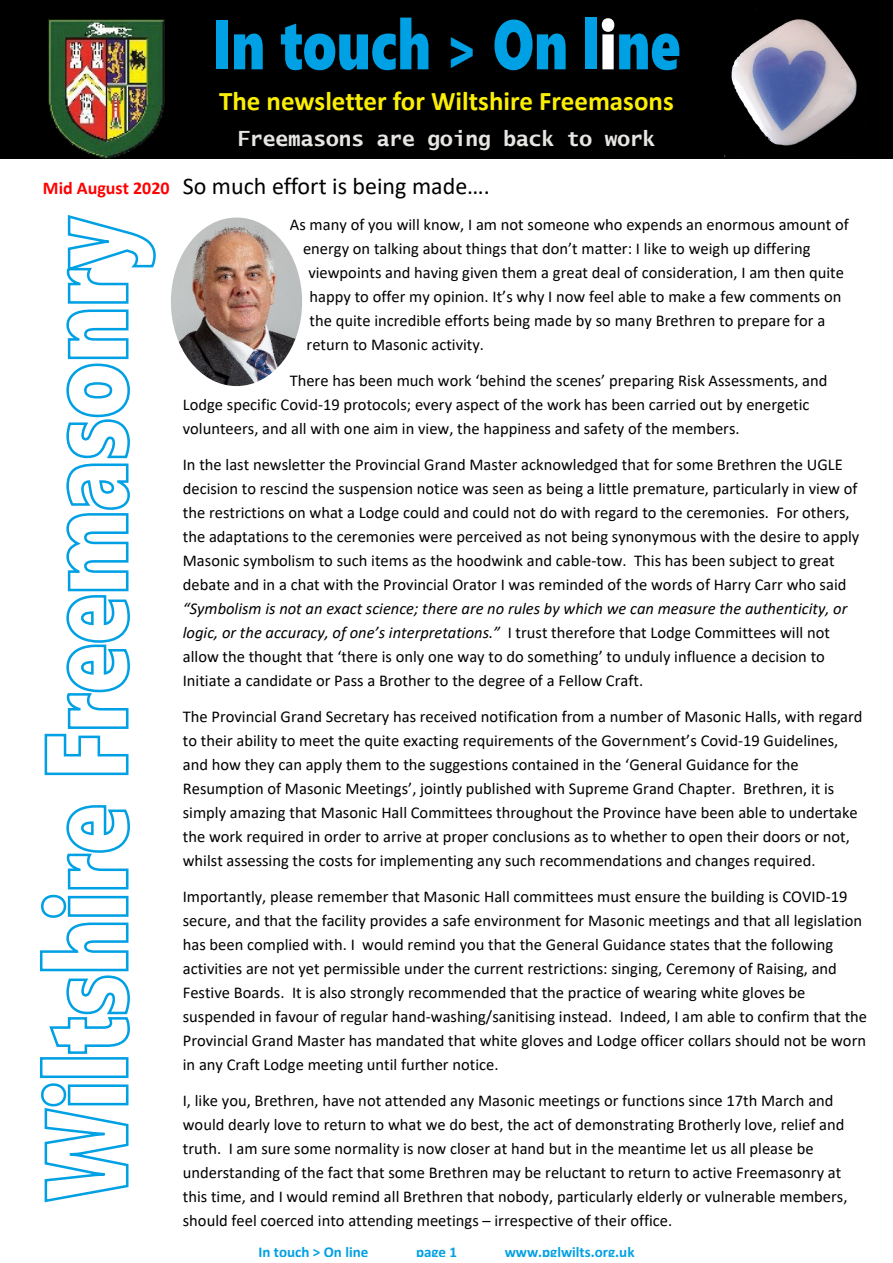
<style>
.page{position:relative;width:893px;height:1263px;background:#fff}
.page>*{position:absolute;margin:0;border:0;box-sizing:border-box;transform-origin:0 0}
.t1{font:69.9px "Segoe UI Black";color:#00a0e4;scale:.77 1}
.t2{font:700 27px "Calibri";color:#faee06}
.t3{font:24px "Calibri";color:#000}
.t4{font:700 21px "Lucida Sans Typewriter";color:#e7e6e3}
.t5{font:700 18px "Calibri";color:#f00}
.t6{font:16.5px/24px "Calibri";color:#000}
.t7{font:700 15px "Calibri";color:#00a0e4}
.s1{font-size:58.35px}
.s2{color:#fff}
.s3{font-style:italic}
</style>
<div class="page">
<div style="left:0;top:0;width:893px;height:159px;background:#000"></div>
<svg style="left:41px;top:1083px;width:88px;height:120px"></svg>
<div style="left:40px;top:1057px;width:88px;height:21px;border:3px solid #00a0e4"></div>
<svg style="left:39px;top:805px;width:91px;height:249px"></svg>
<svg style="left:44px;top:215px;width:112px;height:561px"></svg>
<img style="left:48px;top:19px;width:117px;height:140px">
<img style="left:751px;top:19px;width:48px;height:26px">
<img style="left:171px;top:218px;width:131px;height:168px;border-radius:50%">
<p class="t5" style="left:43px;top:180px;width:128px">Mid August 2020</p>
<h1 class="t1" style="left:212px;top:18px;width:609px">In touch <span class="s1">&gt;</span> On l<span class="s2">i</span>ne</h1>
<h2 class="t2" style="left:219px;top:89px;width:456px">The newsletter for Wiltshire Freemasons</h2>
<p class="t4" style="left:238px;top:129px;width:419px">Freemasons are going back to work</p>
<h3 class="t3" style="left:183px;top:176px;width:309px">So much effort is being made….</h3>
<p class="t6" style="left:290px;top:213px;width:560px">As many of you will know, I am not someone who expends an enormous amount of</p>
<p class="t6" style="left:303px;top:237px;width:509px">energy on talking about things that don’t matter: I like to weigh up differing</p>
<p class="t6" style="left:308px;top:261px;width:537px">viewpoints and having given them a great deal of consideration, I am then quite</p>
<p class="t6" style="left:310px;top:285px;width:533px">happy to offer my opinion. It’s why I now feel able to make a few comments on</p>
<p class="t6" style="left:310px;top:309px;width:517px">the quite incredible efforts being made by so many Brethren to prepare for a</p>
<p class="t6" style="left:307px;top:333px;width:179px">return to Masonic activity.</p>
<p class="t6" style="left:183px;top:369px;width:646px;text-indent:107px">There has been much work ‘behind the scenes’ preparing Risk Assessments, and<br>Lodge specific Covid-19 protocols; every aspect of the work has been carried out by energetic volunteers, and all with one aim in view, the happiness and safety of the members.</p>
<p class="t6" style="left:183px;top:453px;width:678px">In the last newsletter the Provincial Grand Master acknowledged that for some Brethren the UGLE decision to rescind the suspension notice was seen as being a little premature, particularly in view of the restrictions on what a Lodge could and could not do with regard to the ceremonies. For others, the adaptations to the ceremonies were perceived as not being synonymous with the desire to apply Masonic symbolism to such items as the hoodwink and cable-tow. This has been subject to great debate and in a chat with the Provincial Orator I was reminded of the words of Harry Carr who said</p>
<p class="t6" style="left:183px;top:597px;width:666px"><span class="s3">“Symbolism is not an exact science; there are no rules by which we can measure the authenticity, or logic, or the accuracy, of one’s interpretations.”</span> I trust therefore that Lodge Committees will not allow the thought that ‘there is only one way to do something’ to unduly influence a decision to Initiate a candidate or Pass a Brother to the degree of a Fellow Craft.</p>
<p class="t6" style="left:183px;top:705px;width:681px">The Provincial Grand Secretary has received notification from a number of Masonic Halls, with regard to their ability to meet the quite exacting requirements of the Government’s Covid-19 Guidelines, and how they can apply them to the suggestions contained in the ‘General Guidance for the Resumption of Masonic Meetings’, jointly published with Supreme Grand Chapter. Brethren, it is simply amazing that Masonic Hall Committees throughout the Province have been able to undertake the work required in order to arrive at proper conclusions as to whether to open their doors or not, whilst assessing the costs for implementing any such recommendations and changes required.</p>
<p class="t6" style="left:183px;top:885px;width:686px">Importantly, please remember that Masonic Hall committees must ensure the building is COVID-19 secure, and that the facility provides a safe environment for Masonic meetings and that all legislation has been complied with. I would remind you that the General Guidance states that the following activities are not yet permissible under the current restrictions: singing, Ceremony of Raising, and Festive Boards. It is also strongly recommended that the practice of wearing white gloves be suspended in favour of regular hand-washing/sanitising instead. Indeed, I am able to confirm that the Provincial Grand Master has mandated that white gloves and Lodge officer collars should not be worn in any Craft Lodge meeting until further notice.</p>
<p class="t6" style="left:183px;top:1089px;width:666px">I, like you, Brethren, have not attended any Masonic meetings or functions since 17th March and would dearly love to return to what we do best, the act of demonstrating Brotherly love, relief and truth. I am sure some normality is now closer at hand but in the meantime let us all please be understanding of the fact that some Brethren may be reluctant to return to active Freemasonry at this time, and I would remind all Brethren that nobody, particularly elderly or vulnerable members, should feel coerced into attending meetings – irrespective of their office.</p>
<p class="t7" style="left:258px;top:1245px;width:111px">In touch &gt; On line</p>
<p class="t7" style="left:416px;top:1245px;width:43px">page 1</p>
<p class="t7" style="left:505px;top:1245px;width:131px">www.pglwilts.org.uk</p>
</div>
